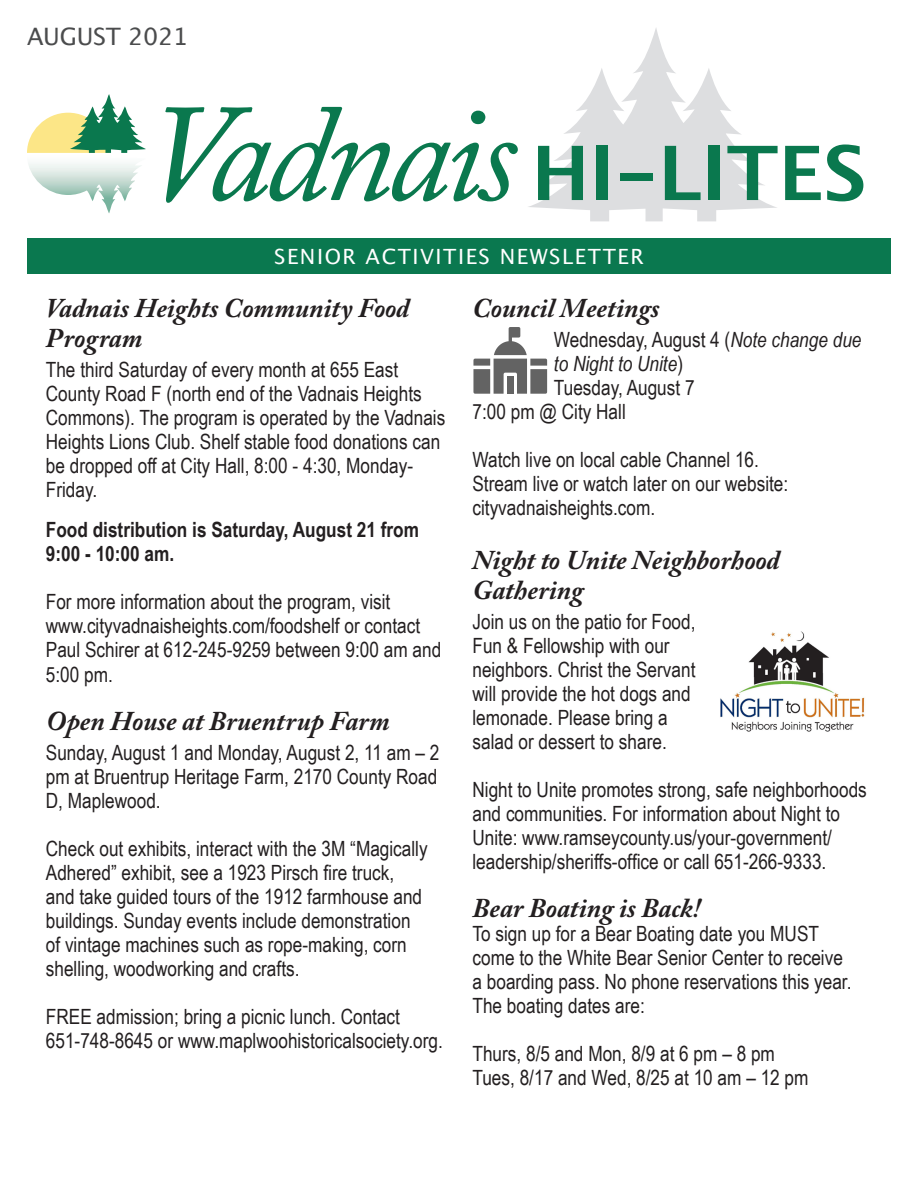
<style>
.page{position:relative;width:918px;height:1188px;background:#fff}
.page>*{position:absolute;margin:0;border:0;box-sizing:border-box;transform-origin:0 0}
.t1{font:700 75px "Lucida Grande";color:#0a784e}
.t2{font:italic 700 27px/30px "Adobe Caslon Pro";color:#231f20}
.t3{font:24px "Lucida Grande";letter-spacing:-.01em;color:#4b4c4d}
.t4{font:21px/24px "Arial Narrow";color:#231f20}
.t5{font:700 21px/24px "Arial Narrow";color:#231f20}
.t6{font:21px "Lucida Grande";letter-spacing:.075em;color:#fff}
.t7{font:italic 21px "Arial Narrow";color:#231f20}
.s1{font-family:"Adobe Caslon Pro";font-weight:400;font-style:italic;font-size:138px}
.s2{font-style:italic}
.s3{font-style:normal}
</style>
<div class="page">
<svg style="left:528px;top:28px;width:249px;height:193px"></svg>
<div style="left:27px;top:239px;width:864px;height:35px;background:#0a784f"></div>
<img style="left:28px;top:163px;width:113px;height:50px">
<svg style="left:27px;top:94px;width:119px;height:59px"></svg>
<svg style="left:473px;top:327px;width:74px;height:67px"></svg>
<img style="left:720px;top:631px;width:145px;height:101px">
<p class="t3" style="left:27px;top:20px;width:163px">AUGUST 2021</p>
<p class="t1" style="left:146px;top:123px;width:722px"><span class="s1">Vadnais</span> HI-LITES</p>
<p class="t6" style="left:274px;top:242px;width:371px">SENIOR ACTIVITIES NEWSLETTER</p>
<p class="t2" style="left:46px;top:293px;width:365px">Vadnais Heights Community Food<br>Program</p>
<p class="t4" style="left:46px;top:357px;width:401px">The third Saturday of every month at 655 East County Road F (north end of the Vadnais Heights Commons). The program is operated by the Vadnais Heights Lions Club. Shelf stable food donations can be dropped off at City Hall, 8:00 - 4:30, Monday-Friday.</p>
<p class="t5" style="left:46px;top:517px;width:375px">Food distribution is Saturday, August 21 from<br>9:00 - 10:00 am.</p>
<p class="t4" style="left:46px;top:589px;width:346px">For more information about the program, visit</p>
<p class="t4" style="left:46px;top:613px;width:397px;line-height:24.6px">www.cityvadnaisheights.com/foodshelf or contact<br>Paul Schirer at 612-245-9259 between 9:00 am and<br>5:00 pm.</p>
<p class="t2" style="left:46px;top:706px;width:346px">Open House at Bruentrup Farm</p>
<p class="t4" style="left:46px;top:740px;width:395px;text-align:justify">Sunday, August 1 and Monday, August 2, 11 am – 2 pm at Bruentrup Heritage Farm, 2170 County Road D, Maplewood.</p>
<p class="t4" style="left:46px;top:836px;width:383px">Check out exhibits, interact with the 3M “Magically Adhered” exhibit, see a 1923 Pirsch fire truck, and take guided tours of the 1912 farmhouse and buildings. Sunday events include demonstration of vintage machines such as rope-making, corn shelling, woodworking and crafts.</p>
<p class="t4" style="left:46px;top:1004px;width:356px">FREE admission; bring a picnic lunch. Contact</p>
<p class="t4" style="left:46px;top:1028px;width:398px">651-748-8645 or www.maplwoohistoricalsociety.org.</p>
<p class="t2" style="left:472px;top:293px;width:189px">Council Meetings</p>
<p class="t4" style="left:554px;top:327px;width:309px">Wednesday, August 4 (<span class="s2">Note change due</span></p>
<p class="t7" style="left:554px;top:349px;width:131px">to Night to Unite<span class="s3">)</span></p>
<p class="t4" style="left:554px;top:375px;width:142px">Tuesday, August 7</p>
<p class="t4" style="left:472px;top:399px;width:155px">7:00 pm @ City Hall</p>
<p class="t4" style="left:472px;top:447px;width:317px">Watch live on local cable Channel 16.<br>Stream live or watch later on our website: cityvadnaisheights.com.</p>
<p class="t2" style="left:472px;top:545px;width:309px">Night to Unite Neighborhood<br>Gathering</p>
<p class="t4" style="left:472px;top:609px;width:225px">Join us on the patio for Food,<br>Fun &amp; Fellowship with our neighbors. Christ the Servant will provide the hot dogs and lemonade. Please bring a salad or dessert to share.</p>
<p class="t4" style="left:472px;top:777px;width:396px">Night to Unite promotes strong, safe neighborhoods and communities. For information about Night to Unite: www.ramseycounty.us/your-government/ leadership/sheriffs-office or call 651-266-9333.</p>
<p class="t2" style="left:472px;top:893px;width:229px">Bear Boating is Back!</p>
<p class="t4" style="left:472px;top:921px;width:381px">To sign up for a Bear Boating date you MUST come to the White Bear Senior Center to receive a boarding pass. No phone reservations this year.<br>The boating dates are:</p>
<p class="t4" style="left:472px;top:1041px;width:338px">Thurs, 8/5 and Mon, 8/9 at 6 pm – 8 pm<br>Tues, 8/17 and Wed, 8/25 at 10 am – 12 pm</p>
</div>
